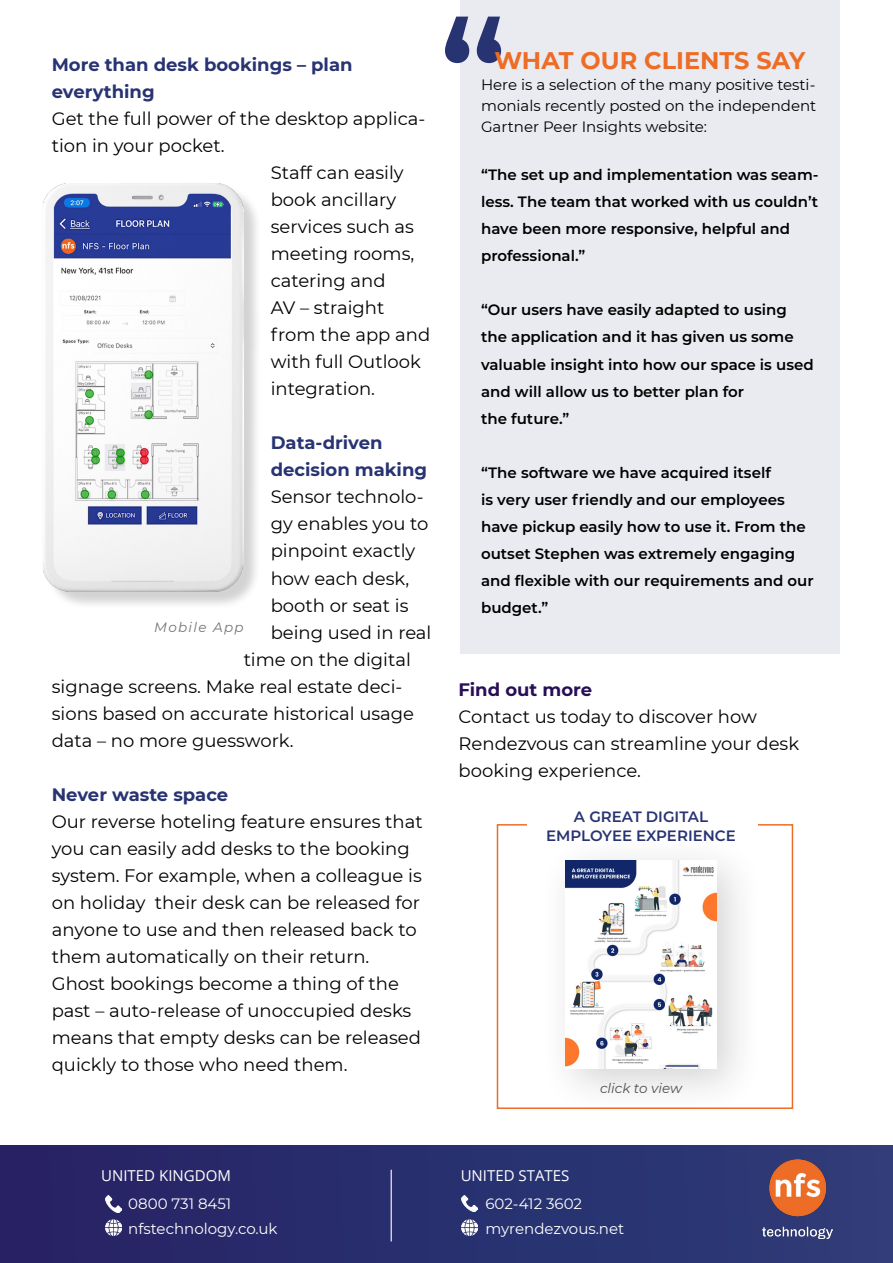
<style>
.page{position:relative;width:893px;height:1263px;background:#fff}
.page>*{position:absolute;margin:0;border:0;box-sizing:border-box;transform-origin:0 0}
.t1{font:600 150px "Montserrat";color:#283372}
.t2{font:700 24px "Montserrat";color:#ed6d26}
.t3{font:18px/27px "Montserrat";color:#000}
.t4{font:700 18px/27px "Montserrat";color:#283372}
.t5{font:700 18px "Montserrat";color:#280f55}
.t6{font:600 15px/27px "Montserrat";color:#000}
.t7{font:15px/21px "Montserrat";color:#000;text-align:justify}
.t8{font:15px "Montserrat";color:#fff}
.t9{font:600 15px/19.5px "Montserrat";color:#283372;text-align:center}
.t10{font:15px "Open Sans";color:#fff}
.t11{font:italic 13.5px "Montserrat";letter-spacing:-.005em;color:#535356}
.t12{font:italic 13.5px "Montserrat";letter-spacing:.1em;color:#757578}
</style>
<div class="page">
<div style="left:497px;top:824px;width:296px;height:285px;border:2px solid #ed6d26"></div>
<div style="left:460px;top:0;width:380px;height:654px;background:#eaebf1"></div>
<div style="left:0;top:1145px;width:893px;height:118px;background:linear-gradient(to right,#262265,#2d3d79)"></div>
<img style="left:762px;top:1159px;width:70px;height:82px">
<img style="left:105px;top:1196px;width:16px;height:16px">
<img style="left:105px;top:1220px;width:16px;height:16px">
<img style="left:461px;top:1195px;width:16px;height:16px">
<img style="left:461px;top:1220px;width:16px;height:16px">
<hr style="left:391px;top:1170px;width:1px;height:71px;background:#fff">
<div style="left:539px;top:832px;width:226px;height:285px;background:#231f20;opacity:.2"></div>
<img style="left:566px;top:860px;width:150px;height:208px">
<div style="left:46px;top:185px;width:216px;height:425px;background:#231f20;opacity:.2"></div>
<img style="left:43px;top:183px;width:201px;height:408px">
<div style="left:528px;top:816px;width:230px;height:19px;background:#fff"></div>
<p class="t4" style="left:52px;top:51px;width:302px">More than desk bookings – plan everything</p>
<p class="t3" style="left:52px;top:105px;width:375px">Get the full power of the desktop applica-</p>
<p class="t3" style="left:52px;top:132px;width:174px">tion in your pocket.</p>
<p class="t3" style="left:271px;top:159px;width:135px">Staff can easily</p>
<p class="t3" style="left:271px;top:186px;width:127px">book ancillary</p>
<p class="t3" style="left:271px;top:213px;width:145px">services such as</p>
<p class="t3" style="left:271px;top:240px;width:145px">meeting rooms,</p>
<p class="t3" style="left:271px;top:267px;width:116px">catering and</p>
<p class="t3" style="left:271px;top:294px;width:115px">AV – straight</p>
<p class="t3" style="left:271px;top:321px;width:161px">from the app and</p>
<p class="t3" style="left:271px;top:348px;width:152px">with full Outlook</p>
<p class="t3" style="left:271px;top:375px;width:106px">integration.</p>
<p class="t4" style="left:271px;top:429px;width:158px">Data-driven decision making</p>
<p class="t3" style="left:271px;top:483px;width:154px">Sensor technolo-</p>
<p class="t3" style="left:271px;top:510px;width:159px">gy enables you to</p>
<p class="t3" style="left:271px;top:537px;width:146px">pinpoint exactly</p>
<p class="t3" style="left:271px;top:564px;width:140px">how each desk,</p>
<p class="t3" style="left:271px;top:591px;width:139px">booth or seat is</p>
<p class="t3" style="left:271px;top:618px;width:162px">being used in real</p>
<p class="t3" style="left:244px;top:645px;width:169px">time on the digital</p>
<p class="t3" style="left:52px;top:672px;width:352px">signage screens. Make real estate deci-</p>
<p class="t3" style="left:52px;top:699px;width:364px">sions based on accurate historical usage</p>
<p class="t3" style="left:52px;top:726px;width:243px">data – no more guesswork.</p>
<p class="t4" style="left:52px;top:780px;width:178px">Never waste space</p>
<p class="t3" style="left:52px;top:807px;width:372px">Our reverse hoteling feature ensures that you can easily add desks to the booking system. For example, when a colleague is on holiday their desk can be released for anyone to use and then released back to them automatically on their return.<br>Ghost bookings become a thing of the past – auto-release of unoccupied desks means that empty desks can be released quickly to those who need them.</p>
<p class="t12" style="left:154px;top:618px;width:91px">Mobile App</p>
<h1 class="t1" style="left:439px;top:-32px;width:70px">“</h1>
<h2 class="t2" style="left:494px;top:44px;width:312px">WHAT OUR CLIENTS SAY</h2>
<p class="t7" style="left:481px;top:74px;width:337px">Here is a selection of the many positive testi&shy;monials recently posted on the independent Gartner Peer Insights website:</p>
<p class="t6" style="left:481px;top:161px;width:339px">“The set up and implementation was seam&shy;less. The team that worked with us couldn’t have been more responsive, helpful and professional.”</p>
<p class="t6" style="left:481px;top:296px;width:334px">“Our users have easily adapted to using the application and it has given us some valuable insight into how our space is used and will allow us to better plan for<br>the future.”</p>
<p class="t6" style="left:481px;top:458px;width:334px">“The software we have acquired itself<br>is very user friendly and our employees have pickup easily how to use it. From the outset Stephen was extremely engaging and flexible with our requirements and our budget.”</p>
<p class="t5" style="left:459px;top:676px;width:135px">Find out more</p>
<p class="t3" style="left:459px;top:702px;width:342px">Contact us today to discover how<br>Rendezvous can streamline your desk booking experience.</p>
<p class="t9" style="left:546px;top:806px;width:191px">A GREAT DIGITAL<br>EMPLOYEE EXPERIENCE</p>
<p class="t11" style="left:600px;top:1079px;width:83px">click to view</p>
<p class="t10" style="left:101px;top:1165px;width:131px">UNITED KINGDOM</p>
<p class="t10" style="left:461px;top:1165px;width:110px">UNITED STATES</p>
<p class="t8" style="left:128px;top:1193px;width:105px">0800 731 8451</p>
<p class="t8" style="left:485px;top:1193px;width:98px">602-412 3602</p>
<p class="t8" style="left:128px;top:1218px;width:151px">nfstechnology.co.uk</p>
<p class="t8" style="left:485px;top:1218px;width:140px">myrendezvous.net</p>
</div>
